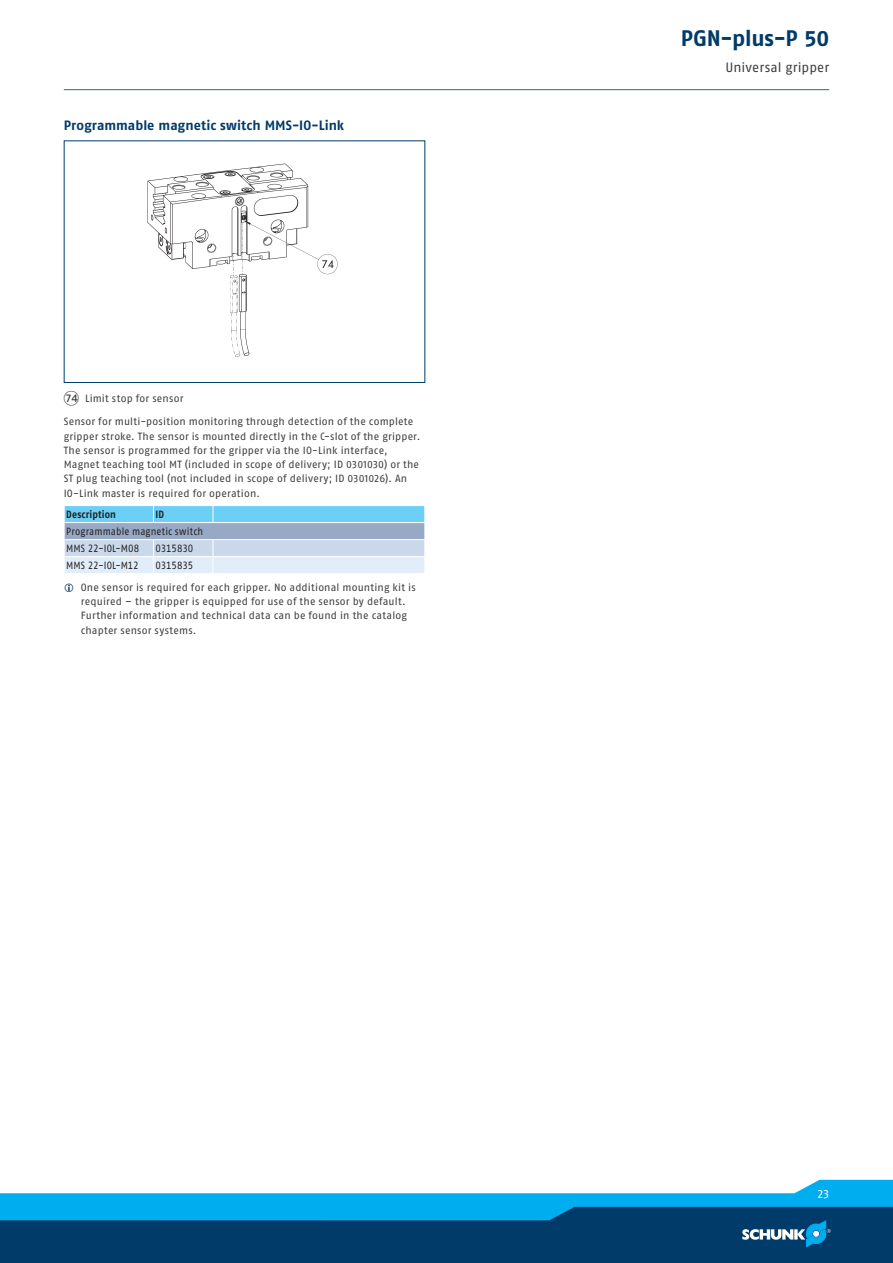
<style>
.page{position:relative;width:893px;height:1263px;background:#fff}
.page>*{position:absolute;margin:0;border:0;box-sizing:border-box;transform-origin:0 0}
.t1{font:700 22.5px "SCHUNK Fago Pro";letter-spacing:-.01em;color:#003b69}
.t2{font:700 13.5px "SCHUNK Fago Pro";color:#003b69}
.t3{font:13.5px "SCHUNK Fago Pro";letter-spacing:.005em;color:#3e3e3f}
.t4{font:12px "SCHUNK Fago Pro";color:#fff}
.t5{font:10.5px/14.2px "SCHUNK Fago Pro";letter-spacing:.015em;color:#3e3e3f}
.t6{font:10.5px/17px "SCHUNK Fago Pro";letter-spacing:.01em;color:#231f20;scale:.9 1}
.t7{font:700 10.5px "SCHUNK Fago Pro";letter-spacing:.015em;color:#231f20;scale:.9 1}
.t8{font:10.5px "SCHUNK Fago Pro";letter-spacing:-.01em;color:#231f20;scale:.9 1}
.t9{font:10.5px "SCHUNK Fago Pro";letter-spacing:-.015em;color:#231f20;scale:.9 1}
.s1{font-family:"Deco Numbers LH Circle";font-size:15px}
</style>
<div class="page">
<div style="left:0;top:1202px;width:893px;height:61px;background:#003b69"></div>
<svg style="left:0;top:1180px;width:893px;height:67px"></svg>
<hr style="left:64px;top:89px;width:765px;height:1px;background:#35628d">
<div style="left:64px;top:140px;width:361px;height:243px;border:1px solid #003b69"></div>
<img style="left:147px;top:163px;width:191px;height:194px">
<svg style="left:64px;top:506px;width:361px;height:67px"></svg>
<hr style="left:64px;top:539px;width:89px;height:1px;background:#fff">
<hr style="left:153px;top:539px;width:60px;height:1px;background:#fff">
<hr style="left:213px;top:539px;width:212px;height:1px;background:#fff">
<p class="t2" style="left:64px;top:117px;width:282px">Programmable magnetic switch MMS-IO-Link</p>
<p class="t5" style="left:64px;top:391px;width:121px"><span class="s1">GN</span> Limit stop for sensor</p>
<p class="t5" style="left:64px;top:415px;width:358px">Sensor for multi-position monitoring through detection of the complete gripper stroke. The sensor is mounted directly in the C-slot of the gripper.<br>The sensor is programmed for the gripper via the IO-Link interface, Magnet teaching tool MT (included in scope of delivery; ID 0301030) or the ST plug teaching tool (not included in scope of delivery; ID 0301026). An IO-Link master is required for operation.</p>
<p class="t7" style="left:66px;top:508px;width:57px">Description</p>
<p class="t7" style="left:156px;top:508px;width:11px">ID</p>
<p class="t6" style="left:66px;top:523px;width:154px">Programmable magnetic switch<br>MMS 22-IOL-M08</p>
<p class="t8" style="left:156px;top:542px;width:44px">0315830</p>
<p class="t6" style="left:66px;top:557px;width:82px">MMS 22-IOL-M12</p>
<p class="t9" style="left:156px;top:559px;width:43px">0315835</p>
<p class="t5" style="left:81px;top:580px;width:336px">One sensor is required for each gripper. No additional mounting kit is required – the gripper is equipped for use of the sensor by default.<br>Further information and technical data can be found in the catalog chapter sensor systems.</p>
<h1 class="t1" style="left:681px;top:24px;width:150px">PGN-plus-P 50</h1>
<p class="t3" style="left:725px;top:60px;width:105px">Universal gripper</p>
<p class="t4" style="left:818px;top:1186px;width:13px">23</p>
</div>
